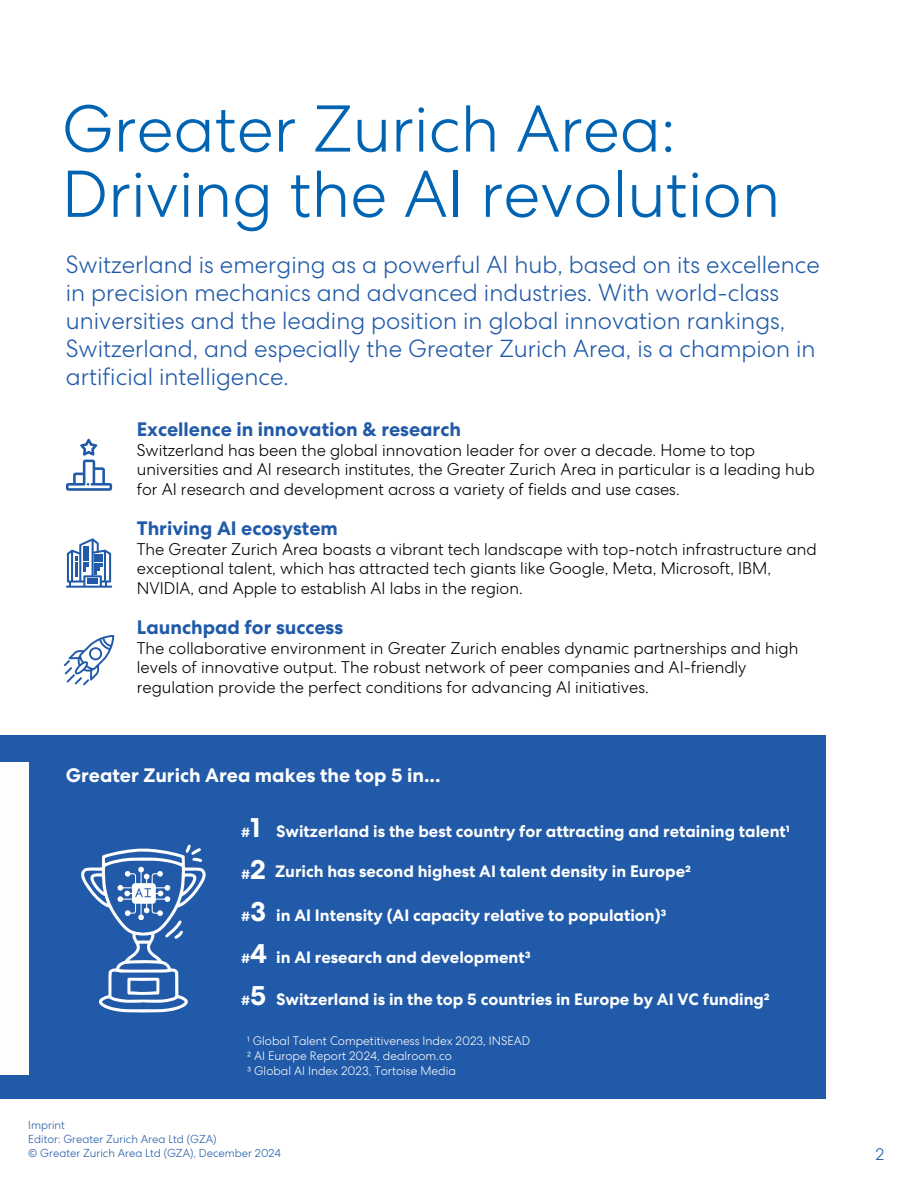
<style>
.page{position:relative;width:918px;height:1188px;background:#fff}
.page>*{position:absolute;margin:0;border:0;box-sizing:border-box;transform-origin:0 0}
.t1{font:300 66px/65.2px "Centra No 2";color:#0064b3}
.t2{font:700 27.6px "Centra No 2";color:#fff}
.t3{font:300 24px/28.2px "Centra No 2";color:#215aa8}
.t4{font:700 19.5px "Centra No 2";color:#215aa8}
.t5{font:700 19.5px "Centra No 2";color:#fff}
.t6{font:300 16.5px/19.2px "Centra No 2";color:#000}
.t7{font:700 16.5px "Centra No 2";color:#fff}
.t8{font:300 16.5px "Centra No 2";color:#215aa8}
.t9{font:700 13.5px "Centra No 2";color:#fff}
.t10{font:300 12px "Centra No 2";color:#fff}
.t11{font:300 11.25px "Centra No 2";color:#215aa8}
</style>
<div class="page">
<div style="left:0;top:736px;width:826px;height:363px;background:#215aa8"></div>
<div style="left:0;top:763px;width:28px;height:312px;background:#fefdfd"></div>
<svg style="left:66px;top:439px;width:46px;height:51px"></svg>
<svg style="left:66px;top:538px;width:46px;height:50px"></svg>
<svg style="left:64px;top:635px;width:50px;height:50px"></svg>
<svg style="left:81px;top:844px;width:125px;height:168px"></svg>
<p class="t1" style="left:62px;top:106px;width:720px">Greater Zurich Area:<br>Driving the AI revolution</p>
<h5 class="t3" style="left:66px;top:254px;width:755px">Switzerland is emerging as a powerful AI hub, based on its excellence in precision mechanics and advanced industries. With world-class universities and the leading position in global innovation rankings, Switzerland, and especially the Greater Zurich Area, is a champion in artificial intelligence.</h5>
<h1 class="t4" style="left:137px;top:422px;width:326px">Excellence in innovation &amp; research</h1>
<h1 class="t6" style="left:137px;top:443px;width:679px">Switzerland has been the global innovation leader for over a decade. Home to top universities and AI research institutes, the Greater Zurich Area in particular is a leading hub for AI research and development across a variety of fields and use cases.</h1>
<h2 class="t4" style="left:137px;top:521px;width:203px">Thriving AI ecosystem</h2>
<h2 class="t6" style="left:137px;top:542px;width:682px">The Greater Zurich Area boasts a vibrant tech landscape with top-notch infrastructure and exceptional talent, which has attracted tech giants like Google, Meta, Microsoft, IBM,<br>NVIDIA, and Apple to establish AI labs in the region.</h2>
<p class="t4" style="left:137px;top:620px;width:208px">Launchpad for success</p>
<p class="t6" style="left:137px;top:641px;width:663px">The collaborative environment in Greater Zurich enables dynamic partnerships and high levels of innovative output. The robust network of peer companies and AI-friendly regulation provide the perfect conditions for advancing AI initiatives.</p>
<h5 class="t5" style="left:66px;top:768px;width:376px">Greater Zurich Area makes the top 5 in...</h5>
<p class="t9" style="left:241px;top:827px;width:11px">#</p>
<p class="t2" style="left:250px;top:818px;width:12px">1</p>
<p class="t7" style="left:276px;top:825px;width:515px">Switzerland is the best country for attracting and retaining talent¹</p>
<p class="t9" style="left:241px;top:869px;width:11px">#</p>
<p class="t2" style="left:250px;top:860px;width:17px">2</p>
<p class="t7" style="left:275px;top:865px;width:417px">Zurich has second highest AI talent density in Europe²</p>
<p class="t9" style="left:241px;top:911px;width:11px">#</p>
<p class="t2" style="left:250px;top:902px;width:17px">3</p>
<p class="t7" style="left:276px;top:909px;width:392px">in AI Intensity (AI capacity relative to population)³</p>
<p class="t9" style="left:241px;top:953px;width:11px">#</p>
<p class="t2" style="left:250px;top:944px;width:18px">4</p>
<p class="t7" style="left:276px;top:951px;width:256px">in AI research and development³</p>
<p class="t9" style="left:241px;top:996px;width:11px">#</p>
<p class="t2" style="left:250px;top:986px;width:18px">5</p>
<p class="t7" style="left:276px;top:994px;width:495px">Switzerland is in the top 5 countries in Europe by AI VC funding²</p>
<p class="t10" style="left:247px;top:1036px;width:284px">¹ Global Talent Competitiveness Index 2023, INSEAD</p>
<p class="t10" style="left:247px;top:1051px;width:206px">² AI Europe Report 2024, dealroom.co</p>
<p class="t10" style="left:247px;top:1066px;width:210px">³ Global AI Index 2023, Tortoise Media</p>
<p class="t11" style="left:28px;top:1121px;width:38px">Imprint</p>
<p class="t11" style="left:28px;top:1135px;width:190px">Editor: Greater Zurich Area Ltd (GZA)</p>
<p class="t11" style="left:28px;top:1149px;width:254px">© Greater Zurich Area Ltd (GZA), December 2024</p>
<h5 class="t8" style="left:876px;top:1148px;width:10px">2</h5>
</div>
